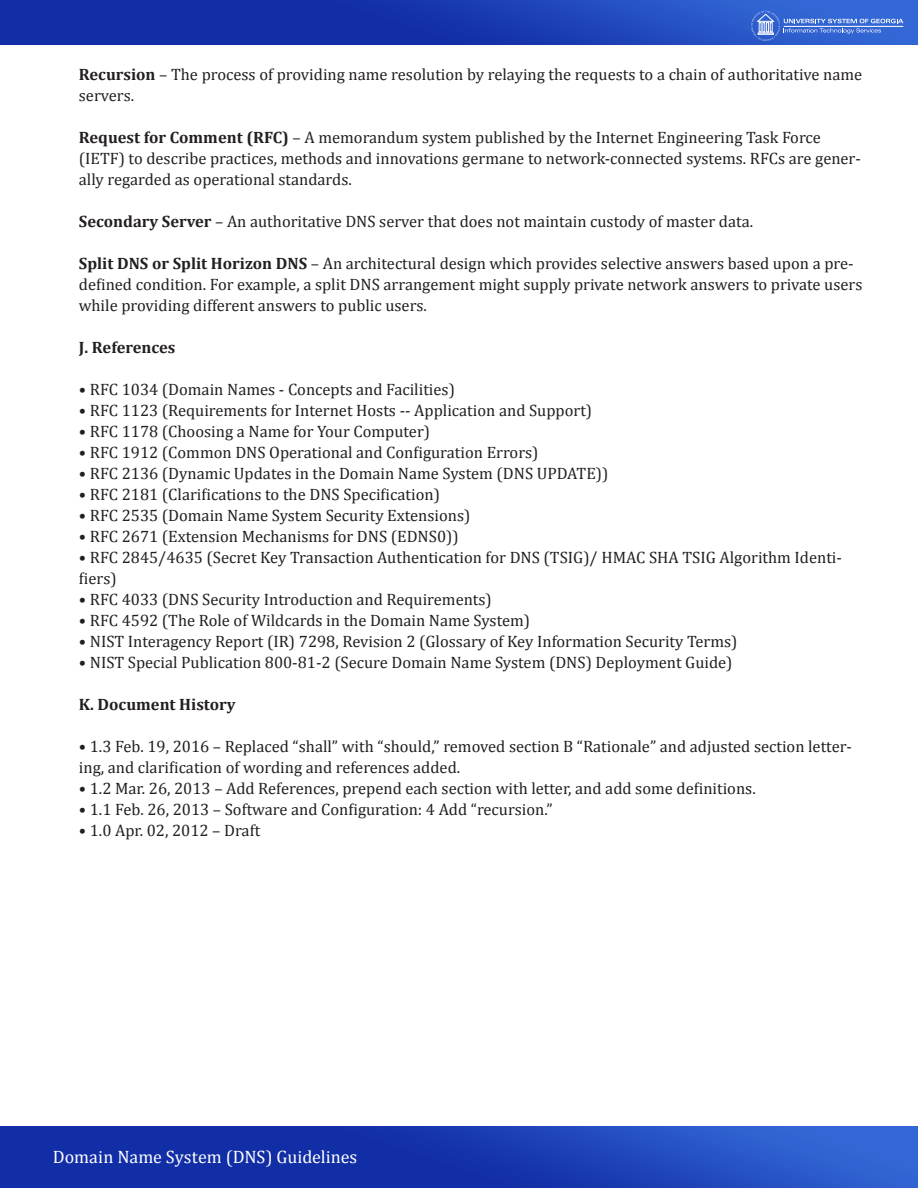
<style>
.page{position:relative;width:918px;height:1188px;background:#fff}
.page>*{position:absolute;margin:0;border:0;box-sizing:border-box;transform-origin:0 0}
.t1{font:18px "Cambria";letter-spacing:-.005em;color:#fff}
.t2{font:16.5px/21px "Cambria";color:#231f20}
.t3{font:700 16.5px "Cambria";color:#231f20}
.s1{font-weight:700}
</style>
<div class="page">
<img style="left:0;top:0;width:917px;height:45px">
<svg style="left:751px;top:11px;width:152px;height:30px;background:#4e79d8"></svg>
<img style="left:0;top:1127px;width:918px;height:61px">
<p class="t2" style="left:79px;top:64px;width:785px"><span class="s1">Recursion</span> – The process of providing name resolution by relaying the requests to a chain of authoritative name servers.</p>
<p class="t2" style="left:79px;top:127px;width:784px"><span class="s1">Request for Comment (RFC)</span> – A memorandum system published by the Internet Engineering Task Force (IETF) to describe practices, methods and innovations germane to network-connected systems. RFCs are gener&shy;ally regarded as operational standards.</p>
<p class="t2" style="left:79px;top:211px;width:676px"><span class="s1">Secondary Server</span> – An authoritative DNS server that does not maintain custody of master data.</p>
<p class="t2" style="left:79px;top:253px;width:785px"><span class="s1">Split DNS or Split Horizon DNS</span> – An architectural design which provides selective answers based upon a pre&shy;defined condition. For example, a split DNS arrangement might supply private network answers to private users while providing different answers to public users.</p>
<p class="t3" style="left:79px;top:336px;width:98px">J. References</p>
<p class="t2" style="left:79px;top:379px;width:378px">• RFC 1034 (Domain Names - Concepts and Facilities)</p>
<p class="t2" style="left:79px;top:400px;width:515px">• RFC 1123 (Requirements for Internet Hosts -- Application and Support)</p>
<p class="t2" style="left:79px;top:421px;width:353px">• RFC 1178 (Choosing a Name for Your Computer)</p>
<p class="t2" style="left:79px;top:442px;width:461px">• RFC 1912 (Common DNS Operational and Configuration Errors)</p>
<p class="t2" style="left:79px;top:463px;width:531px">• RFC 2136 (Dynamic Updates in the Domain Name System (DNS UPDATE))</p>
<p class="t2" style="left:79px;top:484px;width:363px">• RFC 2181 (Clarifications to the DNS Specification)</p>
<p class="t2" style="left:79px;top:505px;width:393px">• RFC 2535 (Domain Name System Security Extensions)</p>
<p class="t2" style="left:79px;top:526px;width:381px">• RFC 2671 (Extension Mechanisms for DNS (EDNS0))</p>
<p class="t2" style="left:79px;top:547px;width:765px">• RFC 2845/4635 (Secret Key Transaction Authentication for DNS (TSIG)/ HMAC SHA TSIG Algorithm Identi&shy;fiers)</p>
<p class="t2" style="left:79px;top:589px;width:415px">• RFC 4033 (DNS Security Introduction and Requirements)</p>
<p class="t2" style="left:79px;top:610px;width:453px">• RFC 4592 (The Role of Wildcards in the Domain Name System)</p>
<p class="t2" style="left:79px;top:631px;width:660px">• NIST Interagency Report (IR) 7298, Revision 2 (Glossary of Key Information Security Terms)</p>
<p class="t2" style="left:79px;top:652px;width:655px">• NIST Special Publication 800-81-2 (Secure Domain Name System (DNS) Deployment Guide)</p>
<p class="t3" style="left:79px;top:693px;width:158px">K. Document History</p>
<p class="t2" style="left:79px;top:736px;width:775px">• 1.3 Feb. 19, 2016 – Replaced “shall” with “should,” removed section B “Rationale” and adjusted section letter&shy;ing, and clarification of wording and references added.</p>
<p class="t2" style="left:79px;top:778px;width:678px">• 1.2 Mar. 26, 2013 – Add References, prepend each section with letter, and add some definitions.</p>
<p class="t2" style="left:79px;top:799px;width:475px">• 1.1 Feb. 26, 2013 – Software and Configuration: 4 Add “recursion.”</p>
<p class="t2" style="left:79px;top:820px;width:183px">• 1.0 Apr. 02, 2012 – Draft</p>
<p class="t1" style="left:53px;top:1147px;width:306px">Domain Name System (DNS) Guidelines</p>
</div>
